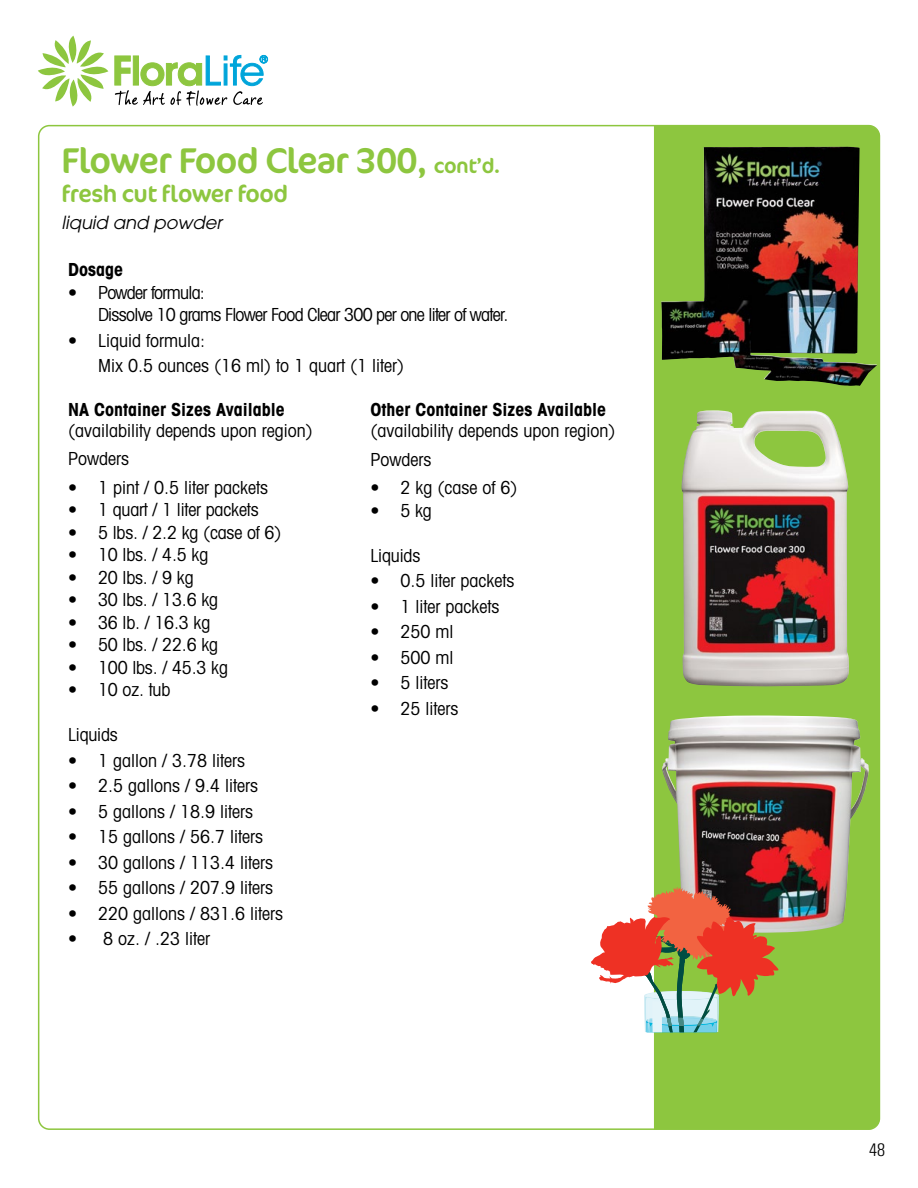
<style>
.page{position:relative;width:918px;height:1188px;background:#fff}
.page>*{position:absolute;margin:0;border:0;box-sizing:border-box;transform-origin:0 0}
.t1{font:36px "Cocon OT";letter-spacing:-.02em;color:#8dc63f}
.t2{font:24px "Cocon OT";letter-spacing:-.02em;color:#8dc63f}
.t3{font:condensed 18px/28.5px "Avant Garde";color:#000}
.t4{font:condensed 18px/22.5px "Avant Garde";letter-spacing:-.04em;color:#000}
.t5{font:700 condensed 18px "Avant Garde";color:#000}
.t6{font:italic 18px "Avant Garde";color:#000}
.t7{font:300 condensed 18px "Univers";color:#000}
.s1{font-size:21px}
</style>
<div class="page">
<svg style="left:38px;top:36px;width:70px;height:71px"></svg>
<svg style="left:114px;top:54px;width:154px;height:52px"></svg>
<div style="left:654px;top:125px;width:226px;height:1005px;background:#8dc63f"></div>
<img style="left:662px;top:720px;width:207px;height:213px">
<img style="left:681px;top:410px;width:168px;height:276px">
<svg style="left:591px;top:886px;width:189px;height:146px"></svg>
<img style="left:661px;top:147px;width:216px;height:239px">
<h1 class="t1" style="left:62px;top:140px;width:440px">Flower Food Clear 300, <span class="s1">cont’d.</span></h1>
<h2 class="t2" style="left:62px;top:180px;width:228px">fresh cut flower food</h2>
<p class="t6" style="left:62px;top:212px;width:162px">liquid and powder</p>
<p class="t5" style="left:68px;top:258px;width:56px">Dosage</p>
<p class="t4" style="left:98px;top:281px;width:412px;text-indent:-30px">• Powder formula:<br>Dissolve 10 grams Flower Food Clear 300 per one liter of water.</p>
<p class="t3" style="left:98px;top:327px;width:308px;line-height:25.5px;text-indent:-30px">• Liquid formula:<br>Mix 0.5 ounces (16 ml) to 1 quart (1 liter)</p>
<p class="t5" style="left:68px;top:398px;width:218px">NA Container Sizes Available</p>
<p class="t3" style="left:68px;top:416px;width:246px">(availability depends upon region)<br>Powders</p>
<p class="t3" style="left:68px;top:473px;width:201px">• 1 pint / 0.5 liter packets</p>
<p class="t3" style="left:68px;top:495px;width:192px">• 1 quart / 1 liter packets</p>
<p class="t3" style="left:68px;top:518px;width:215px">• 5 lbs. / 2.2 kg (case of 6)</p>
<p class="t3" style="left:68px;top:540px;width:142px">• 10 lbs. / 4.5 kg</p>
<p class="t3" style="left:68px;top:563px;width:127px">• 20 lbs. / 9 kg</p>
<p class="t3" style="left:68px;top:585px;width:152px">• 30 lbs. / 13.6 kg</p>
<p class="t3" style="left:68px;top:608px;width:144px">• 36 lb. / 16.3 kg</p>
<p class="t3" style="left:68px;top:630px;width:152px">• 50 lbs. / 22.6 kg</p>
<p class="t3" style="left:68px;top:653px;width:162px">• 100 lbs. / 45.3 kg</p>
<p class="t3" style="left:68px;top:675px;width:104px">• 10 oz. tub</p>
<p class="t3" style="left:68px;top:720px;width:51px">Liquids</p>
<p class="t3" style="left:68px;top:746px;width:179px">• 1 gallon / 3.78 liters</p>
<p class="t3" style="left:68px;top:771px;width:192px">• 2.5 gallons / 9.4 liters</p>
<p class="t3" style="left:68px;top:797px;width:187px">• 5 gallons / 18.9 liters</p>
<p class="t3" style="left:68px;top:822px;width:197px">• 15 gallons / 56.7 liters</p>
<p class="t3" style="left:68px;top:848px;width:207px">• 30 gallons / 113.4 liters</p>
<p class="t3" style="left:68px;top:873px;width:207px">• 55 gallons / 207.9 liters</p>
<p class="t3" style="left:68px;top:899px;width:217px">• 220 gallons / 831.6 liters</p>
<p class="t3" style="left:68px;top:924px;width:144px">• 8 oz. / .23 liter</p>
<p class="t5" style="left:370px;top:398px;width:237px">Other Container Sizes Available</p>
<p class="t3" style="left:370px;top:416px;width:246px">(availability depends upon region)<br>Powders</p>
<p class="t3" style="left:370px;top:473px;width:149px">• 2 kg (case of 6)</p>
<p class="t3" style="left:370px;top:496px;width:63px">• 5 kg</p>
<p class="t3" style="left:370px;top:541px;width:51px">Liquids</p>
<p class="t3" style="left:370px;top:566px;width:145px">• 0.5 liter packets</p>
<p class="t3" style="left:370px;top:592px;width:130px">• 1 liter packets</p>
<p class="t3" style="left:370px;top:617px;width:85px">• 250 ml</p>
<p class="t3" style="left:370px;top:643px;width:85px">• 500 ml</p>
<p class="t3" style="left:370px;top:668px;width:79px">• 5 liters</p>
<p class="t3" style="left:370px;top:694px;width:90px">• 25 liters</p>
<p class="t7" style="left:869px;top:1139px;width:17px">48</p>
</div>
